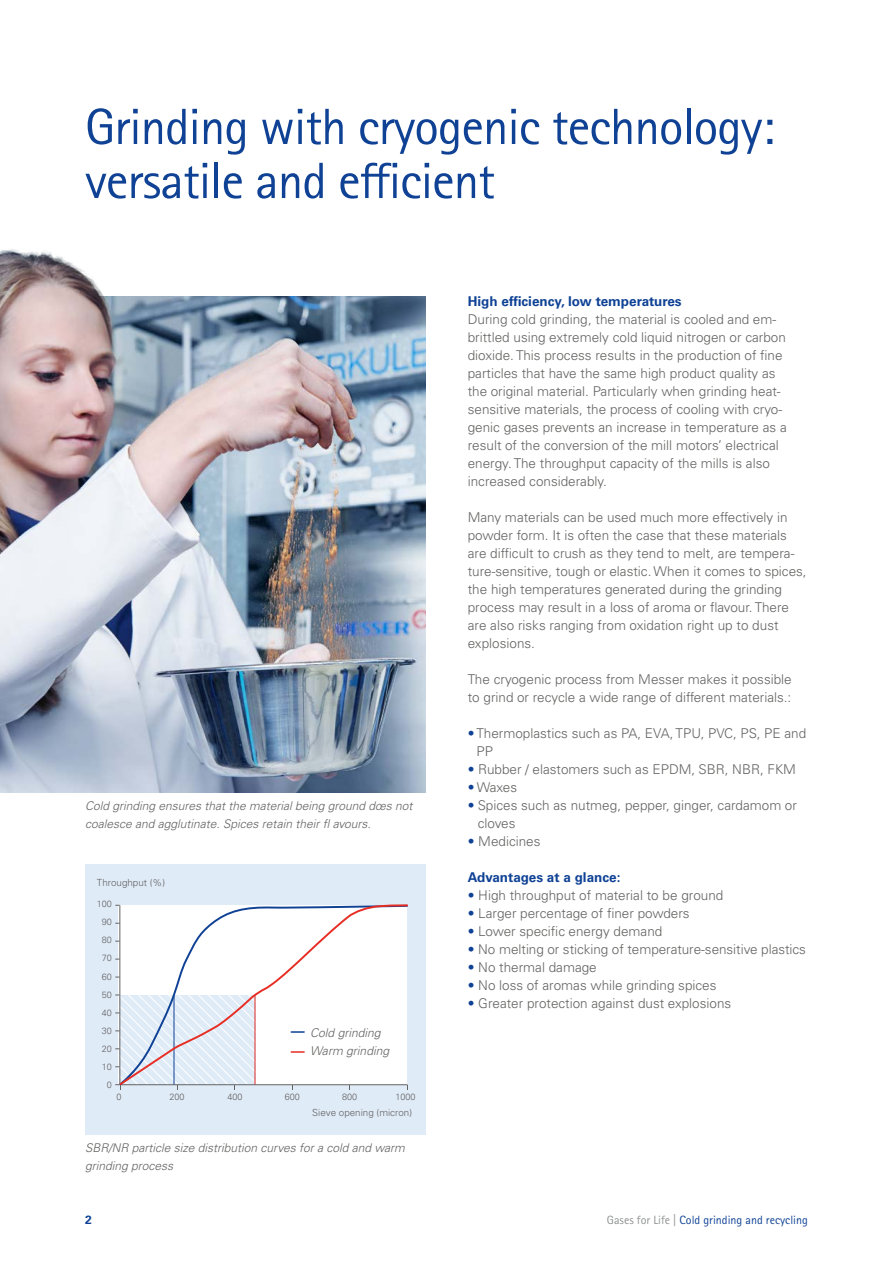
<style>
.page{position:relative;width:893px;height:1263px;background:#fff}
.page>*{position:absolute;margin:0;border:0;box-sizing:border-box;transform-origin:0 0}
.t1{font:51px/54px "Rotis Sans Serif Pro";letter-spacing:-.02em;color:#0f4295}
.t2{font:300 13.5px/18px "Univers LT Pro 45";color:#636362}
.t3{font:700 13.5px "Univers LT Pro 65";color:#0f4295}
.t4{font:italic 300 12.15px/18.1px "Univers";color:#636362}
.t5{font:italic 300 12px/18px "Univers LT Pro 45";color:#636362}
.t6{font:12px "Rotis Sans Serif Pro";color:#0f4295}
.t7{font:700 12px "Univers LT Pro 65";color:#0f4295}
.t8{font:300 9.75px "Univers";color:#636362}
.t9{font:300 9px/18.1px "Univers";color:#636362;text-align:right}
.s1{color:#0f4295}
.s2{color:#919292}
</style>
<div class="page">
<div style="left:85px;top:864px;width:340px;height:270px;background:#e0ebf8"></div>
<svg style="left:118px;top:904px;width:290px;height:183px"></svg>
<svg style="left:291px;top:1031px;width:13px;height:2px"></svg>
<svg style="left:291px;top:1051px;width:13px;height:2px"></svg>
<img style="left:0;top:249px;width:421px;height:543px">
<h1 class="t1" style="left:85px;top:100px;width:691px">Grinding with cryogenic technology: versatile and efficient</h1>
<p class="t5" style="left:85px;top:797px;width:329px">Cold grinding ensures that the material being ground does not coalesce and agglutinate. Spices retain their fl avours.</p>
<p class="t8" style="left:97px;top:877px;width:70px">Throughput (%)</p>
<p class="t9" style="left:97px;top:894px;width:17px">100<br>90<br>80<br>70<br>60<br>50<br>40<br>30<br>20<br>10<br>0</p>
<p class="t4" style="left:310px;top:1023px;width:81px">Cold grinding<br>Warm grinding</p>
<p class="t9" style="left:117px;top:1087px;width:7px">0</p>
<p class="t9" style="left:170px;top:1087px;width:17px">200</p>
<p class="t9" style="left:227px;top:1087px;width:17px">400</p>
<p class="t9" style="left:285px;top:1087px;width:17px">600</p>
<p class="t9" style="left:342px;top:1087px;width:17px">800</p>
<p class="t9" style="left:395px;top:1087px;width:22px">1000</p>
<p class="t8" style="left:312px;top:1107px;width:101px">Sieve opening (micron)</p>
<p class="t5" style="left:85px;top:1139px;width:321px">SBR/NR particle size distribution curves for a cold and warm grinding process</p>
<p class="t3" style="left:468px;top:292px;width:215px">High efficiency, low temperatures</p>
<p class="t2" style="left:468px;top:310px;width:320px">During cold grinding, the material is cooled and em&shy;brittled using extremely cold liquid nitrogen or carbon dioxide. This process results in the production of fine particles that have the same high product quality as the original material. Particularly when grinding heat&shy;sensitive materials, the process of cooling with cryo&shy;genic gases prevents an increase in temperature as a result of the conversion of the mill motors’ electrical energy. The throughput capacity of the mills is also increased considerably.</p>
<p class="t2" style="left:468px;top:508px;width:340px">Many materials can be used much more effectively in powder form. It is often the case that these materials are difficult to crush as they tend to melt, are tempera&shy;ture-sensitive, tough or elastic. When it comes to spices, the high temperatures generated during the grinding process may result in a loss of aroma or flavour. There are also risks ranging from oxidation right up to dust explosions.</p>
<p class="t2" style="left:468px;top:670px;width:326px">The cryogenic process from Messer makes it possible to grind or recycle a wide range of different materials.:</p>
<p class="t2" style="left:477px;top:724px;width:331px;text-indent:-9px"><span class="s1">•</span> Thermoplastics such as PA, EVA, TPU, PVC, PS, PE and<br>PP</p>
<p class="t2" style="left:468px;top:760px;width:330px"><span class="s1">•</span> Rubber / elastomers such as EPDM, SBR, NBR, FKM</p>
<p class="t2" style="left:468px;top:778px;width:51px"><span class="s1">•</span> Waxes</p>
<p class="t2" style="left:478px;top:796px;width:321px;text-indent:-10px"><span class="s1">•</span> Spices such as nutmeg, pepper, ginger, cardamom or cloves</p>
<p class="t2" style="left:468px;top:832px;width:74px"><span class="s1">•</span> Medicines</p>
<p class="t3" style="left:468px;top:868px;width:154px">Advantages at a glance:</p>
<p class="t2" style="left:468px;top:886px;width:257px"><span class="s1">•</span> High throughput of material to be ground</p>
<p class="t2" style="left:468px;top:904px;width:223px"><span class="s1">•</span> Larger percentage of finer powders</p>
<p class="t2" style="left:468px;top:922px;width:196px"><span class="s1">•</span> Lower specific energy demand</p>
<p class="t2" style="left:468px;top:940px;width:340px"><span class="s1">•</span> No melting or sticking of temperature-sensitive plastics</p>
<p class="t2" style="left:468px;top:958px;width:131px"><span class="s1">•</span> No thermal damage</p>
<p class="t2" style="left:468px;top:976px;width:250px"><span class="s1">•</span> No loss of aromas while grinding spices</p>
<p class="t2" style="left:468px;top:994px;width:265px"><span class="s1">•</span> Greater protection against dust explosions</p>
<p class="t7" style="left:85px;top:1211px;width:8px">2</p>
<p class="t6" style="left:607px;top:1213px;width:203px"><span class="s2">Gases for Life |</span> Cold grinding and recycling</p>
</div>
